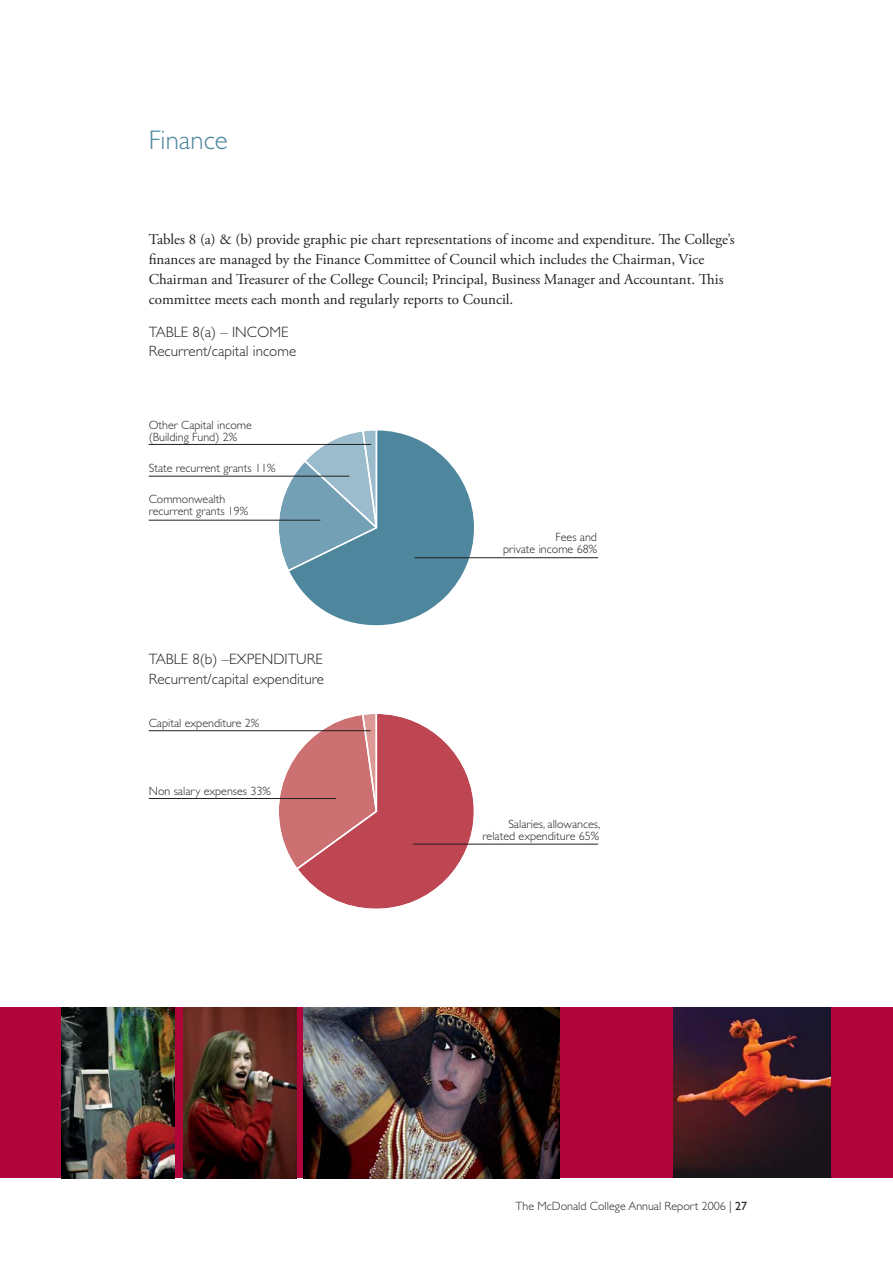
<style>
.page{position:relative;width:893px;height:1263px;background:#fff}
.page>*{position:absolute;margin:0;border:0;box-sizing:border-box;transform-origin:0 0}
.t1{font:300 27px "Gill Sans";color:#4e869d}
.t2{font:15px/20.2px "Adobe Garamond Pro";color:#231f20}
.t3{font:300 15px/19.5px "Gill Sans";color:#231f20}
.t4{font:300 12px/12px "Gill Sans";color:#231f20}
.s1{font-weight:400}
</style>
<div class="page">
<div style="left:0;top:1008px;width:892px;height:170px;background:#b0053a"></div>
<svg style="left:277px;top:430px;width:198px;height:196px"></svg>
<hr style="left:149px;top:444px;width:222px;height:1px;background:#231f20">
<hr style="left:149px;top:476px;width:200px;height:1px;background:#231f20">
<hr style="left:149px;top:520px;width:171px;height:1px;background:#231f20">
<hr style="left:414px;top:557px;width:184px;height:1px;background:#231f20">
<svg style="left:277px;top:714px;width:198px;height:195px"></svg>
<hr style="left:149px;top:730px;width:221px;height:1px;background:#231f20">
<hr style="left:149px;top:798px;width:187px;height:1px;background:#231f20">
<hr style="left:413px;top:844px;width:185px;height:1px;background:#231f20">
<img style="left:61px;top:1008px;width:113px;height:170px">
<img style="left:183px;top:1008px;width:113px;height:170px">
<img style="left:304px;top:1008px;width:255px;height:170px">
<img style="left:673px;top:1008px;width:157px;height:170px">
<h1 class="t1" style="left:149px;top:131px;width:81px">Finance</h1>
<p class="t2" style="left:149px;top:230px;width:587px">Tables 8 (a) &amp; (b) provide graphic pie chart representations of income and expenditure. The College’s finances are managed by the Finance Committee of Council which includes the Chairman, Vice Chairman and Treasurer of the College Council; Principal, Business Manager and Accountant. This committee meets each month and regularly reports to Council.</p>
<p class="t3" style="left:149px;top:323px;width:149px">TABLE 8(a) – INCOME<br>Recurrent/capital income</p>
<p class="t4" style="left:149px;top:420px;width:105px">Other Capital income (Building Fund) 2%</p>
<p class="t4" style="left:149px;top:464px;width:128px">State recurrent grants 11%</p>
<p class="t4" style="left:149px;top:494px;width:101px">Commonwealth recurrent grants 19%</p>
<p class="t3" style="left:149px;top:651px;width:177px">TABLE 8(b) –EXPENDITURE<br>Recurrent/capital expenditure</p>
<p class="t4" style="left:149px;top:719px;width:112px">Capital expenditure 2%</p>
<p class="t4" style="left:149px;top:786px;width:124px">Non salary expenses 33%</p>
<p class="t4" style="left:503px;top:532px;width:95px;text-align:right">Fees and<br>private income 68%</p>
<p class="t4" style="left:482px;top:819px;width:119px;text-align:right">Salaries, allowances, related expenditure 65%</p>
<p class="t4" style="left:515px;top:1202px;width:233px">The McDonald College Annual Report 2006 | <span class="s1">27</span></p>
</div>
